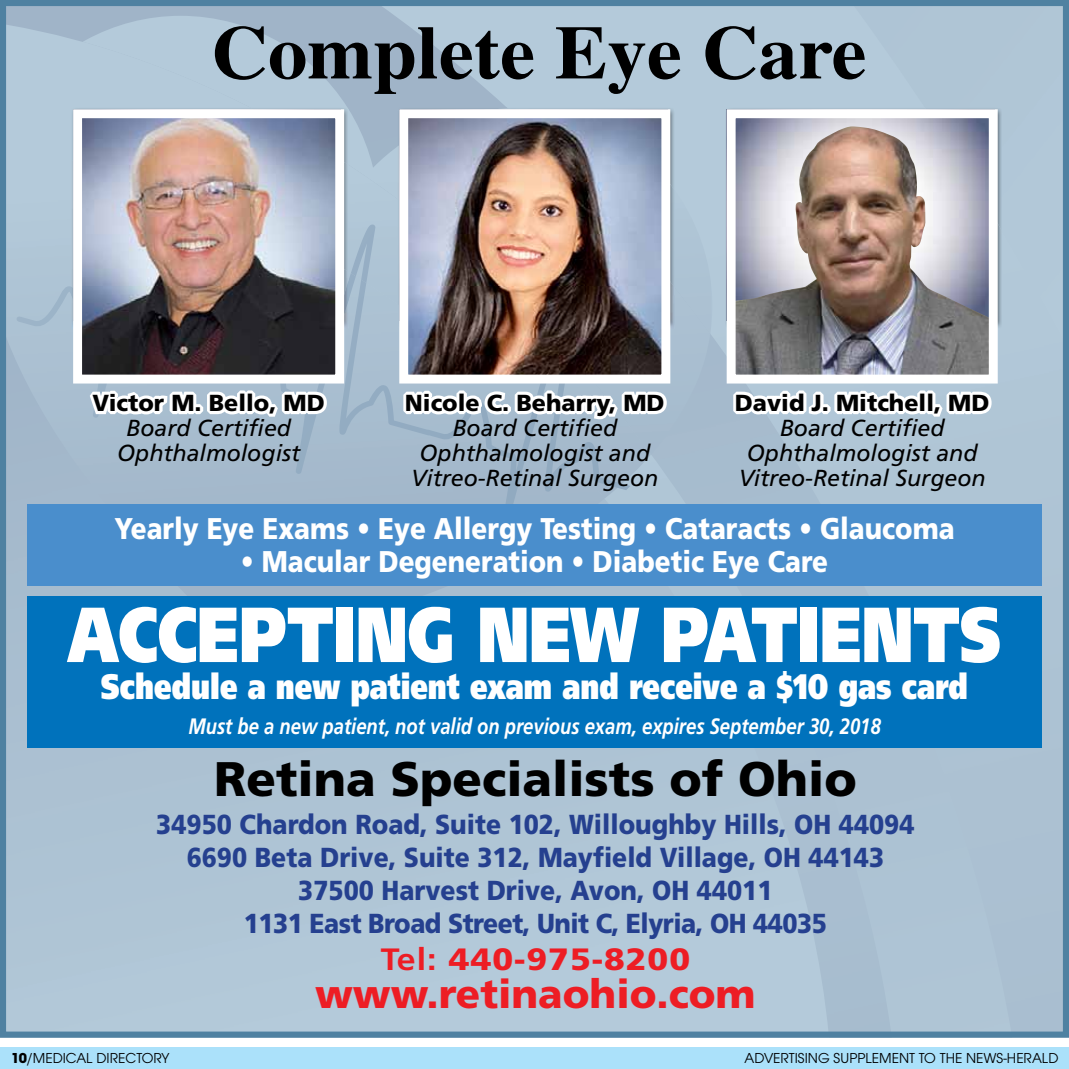
<style>
.page{position:relative;width:1069px;height:1069px;background:#fff}
.page>*{position:absolute;margin:0;border:0;box-sizing:border-box;transform-origin:0 0}
.t1{font:900 77.85px "Frutiger";color:#fff;scale:.78 1}
.t2{font:700 75.6px "Times";color:#000;scale:1.04 1}
.t3{font:900 48.45px "Frutiger";color:#000}
.t4{font:900 40.05px "Frutiger";color:#ed1d24}
.t5{font:900 35.4px "Frutiger";color:#fff;scale:.78 1}
.t6{font:900 30.75px "Frutiger";letter-spacing:.03em;color:#ed1d24;scale:1.1 1}
.t7{font:900 30px "Frutiger";color:#fff;scale:.87 1}
.t8{font:900 27.45px/33px "Frutiger";color:#25408f;text-align:center;scale:.9 1}
.t9{font:900 27.45px "Frutiger";letter-spacing:-.02em;color:#25408f;scale:.9 1}
.t10{font:italic 23.1px/25px "Frutiger";color:#000;text-align:center}
.t11{font:900 23.1px "Frutiger";color:#000}
.t12{font:italic 700 22.35px "Frutiger";color:#fff;scale:.83 1}
.t13{font:15px "Avant Garde Gothic Itc T";color:#000}
.s1{font-weight:700}
</style>
<div class="page">
<div style="left:0;top:1046px;width:1068px;height:22px;background:#abe1fa"></div>
<svg style="left:1068px;top:1047px;width:1px;height:21px"></svg>
<div style="left:1011px;top:7px;width:50px;height:1023px;background:#afc5d5"></div>
<div style="left:7px;top:7px;width:1004px;height:1023px;background:#aec4d5"></div>
<div style="left:7px;top:24px;width:884px;height:1006px;background:#afc5d5"></div>
<div style="left:7px;top:320px;width:821px;height:710px;background:#b0c5d5"></div>
<img style="left:83px;top:16px;width:627px;height:438px">
<img style="left:7px;top:42px;width:644px;height:456px">
<img style="left:7px;top:150px;width:597px;height:497px">
<svg style="left:617px;top:483px;width:13px;height:7px"></svg>
<img style="left:351px;top:224px;width:271px;height:263px">
<img style="left:16px;top:272px;width:558px;height:259px">
<div style="left:0;top:0;width:1068px;height:1037px;border:6px solid #4f81a1"></div>
<img style="left:724px;top:107px;width:277px;height:221px">
<img style="left:736px;top:119px;width:251px;height:7px">
<img style="left:736px;top:126px;width:251px;height:232px">
<div style="left:726px;top:109px;width:271px;height:274px;border:9px solid #fff"></div>
<svg style="left:730px;top:358px;width:264px;height:93px"></svg>
<img style="left:397px;top:107px;width:110px;height:1px">
<img style="left:397px;top:108px;width:277px;height:220px">
<img style="left:397px;top:304px;width:2px;height:24px">
<img style="left:409px;top:119px;width:251px;height:239px">
<div style="left:399px;top:109px;width:271px;height:274px;border:9px solid #fff"></div>
<svg style="left:400px;top:358px;width:269px;height:90px"></svg>
<img style="left:71px;top:183px;width:277px;height:145px">
<img style="left:83px;top:119px;width:251px;height:254px">
<div style="left:73px;top:109px;width:271px;height:274px;border:9px solid #fff"></div>
<svg style="left:84px;top:358px;width:246px;height:95px"></svg>
<div style="left:27px;top:504px;width:1014px;height:81px;background:#4a8ecc"></div>
<div style="left:27px;top:596px;width:1014px;height:152px;background:#0072bc"></div>
<h2 class="t2" style="left:211px;top:8px;width:631px">Complete Eye Care</h2>
<p class="t11" style="left:92px;top:389px;width:234px">Victor M. Bello, MD</p>
<p class="t10" style="left:117px;top:415px;width:184px">Board Certified<br>Ophthalmologist</p>
<p class="t11" style="left:405px;top:389px;width:261px">Nicole C. Beharry, MD</p>
<p class="t10" style="left:411px;top:415px;width:248px">Board Certified<br>Ophthalmologist and<br>Vitreo-Retinal Surgeon</p>
<p class="t11" style="left:734px;top:389px;width:256px">David J. Mitchell, MD</p>
<p class="t10" style="left:738px;top:415px;width:248px">Board Certified<br>Ophthalmologist and<br>Vitreo-Retinal Surgeon</p>
<p class="t7" style="left:114px;top:510px;width:967px">Yearly Eye Exams • Eye Allergy Testing • Cataracts • Glaucoma</p>
<p class="t7" style="left:241px;top:543px;width:676px">• Macular Degeneration • Diabetic Eye Care</p>
<h1 class="t1" style="left:68px;top:587px;width:1197px">accepting new patientS</h1>
<h3 class="t5" style="left:101px;top:664px;width:1112px">Schedule a new patient exam and receive a $10 gas card</h3>
<p class="t12" style="left:188px;top:712px;width:835px">Must be a new patient, not valid on previous exam, expires September 30, 2018</p>
<h3 class="t3" style="left:214px;top:749px;width:644px">Retina Specialists of Ohio</h3>
<p class="t8" style="left:156px;top:807px;width:843px">34950 Chardon Road, Suite 102, Willoughby Hills, OH 44094<br>6690 Beta Drive, Suite 312, Mayfield Village, OH 44143</p>
<p class="t9" style="left:244px;top:906px;width:649px">1131 East Broad Street, Unit C, Elyria, OH 44035</p>
<p class="t8" style="left:298px;top:873px;width:528px">37500 Harvest Drive, Avon, OH 44011</p>
<h3 class="t6" style="left:380px;top:940px;width:283px"><span class="s1">Tel:</span> 440-975-8200</h3>
<h3 class="t4" style="left:315px;top:969px;width:442px">www.retinaohio.com</h3>
<p class="t13" style="left:11px;top:1048px;width:160px"><span class="s1">10</span>/MEDICAL DIRECTORY</p>
<p class="t13" style="left:744px;top:1048px;width:315px">ADVERTISING SUPPLEMENT TO THE NEWS-HERALD</p>
</div>
